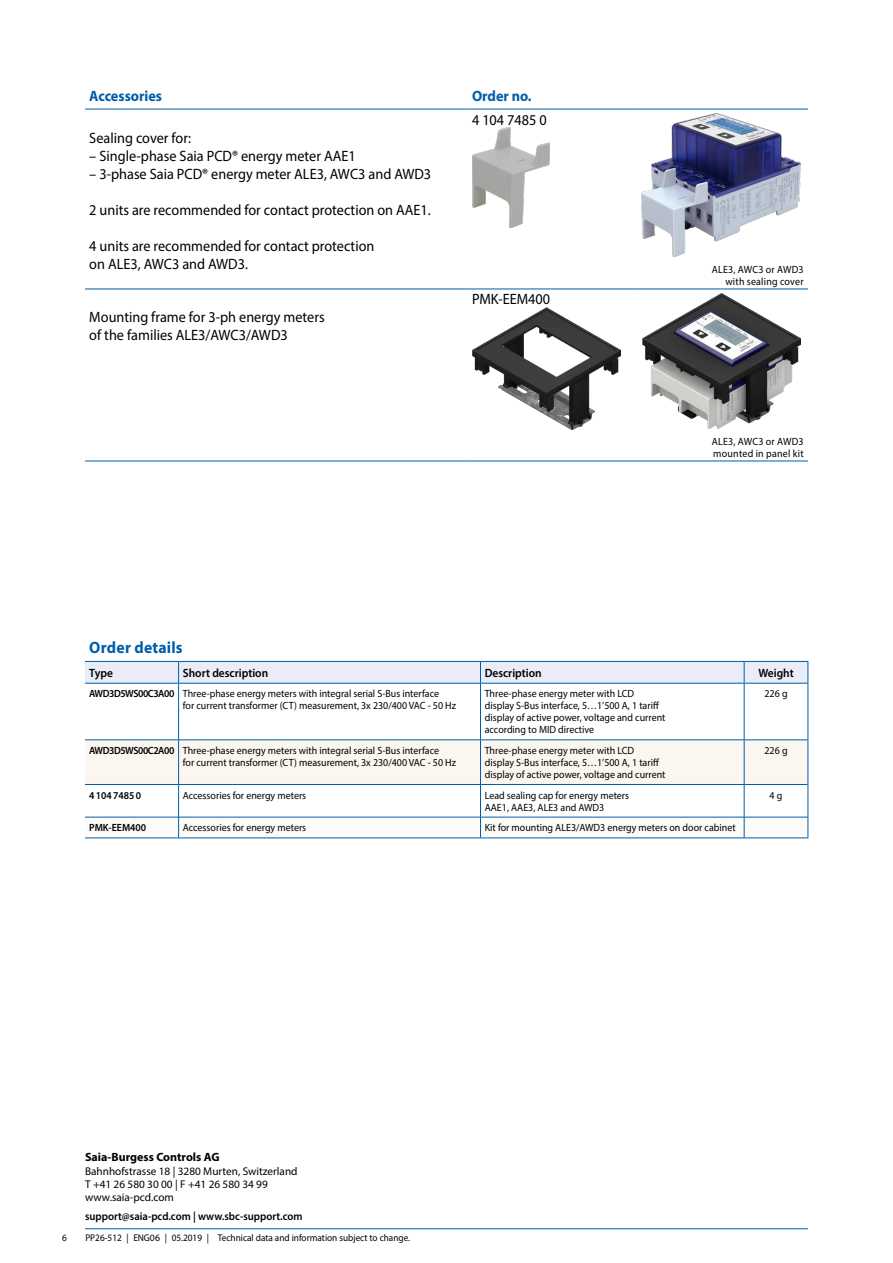
<style>
.page{position:relative;width:893px;height:1263px;background:#fff}
.page>*{position:absolute;margin:0;border:0;box-sizing:border-box;transform-origin:0 0}
.Tabellentitel__blau{font:700 16.5px "Myriad Pro";letter-spacing:.015em;color:#005da9;scale:.95 1}
.Grundschrift__linksb{font:15px/18px "Myriad Pro";color:#000;scale:.95 1}
.Untertitel__blau__bo{font:700 15px "Myriad Pro";color:#005da9;scale:.95 1}
.Untertitel__schwarz{font:600 12px "Myriad Pro";color:#000;scale:.95 1}
.t1{font:700 12px "Myriad Pro";color:#000}
.t2{font:11.25px/12.8px "Myriad Pro";color:#000}
.t3{font:600 11.25px "Myriad Pro";color:#000;scale:.95 1}
.Grundschrift__linksb-2{font:10.5px/12px "Myriad Pro";color:#000;scale:.95 1}
.Grundtext__9_10pt{font:10.5px/12px "Myriad Pro";letter-spacing:.02em;color:#000;text-align:right;scale:.95 1}
.Untertitel__schwarz-2{font:600 10.5px "Myriad Pro";letter-spacing:-.045em;color:#000;scale:.95 1}
.Grundschrift__linksb-3{font:600 10.5px "Myriad Pro";color:#000;scale:.95 1}
.Untertitel__schwarz-3{font:600 10.5px "Myriad Pro";color:#000;scale:.95 1}
.t4{font:9.75px "Myriad Pro";color:#000;scale:.95 1}
</style>
<div class="page">
<hr style="left:85px;top:1228px;width:723px;height:1px;background:#005da9">
<svg style="left:85px;top:661px;width:723px;height:22px"></svg>
<hr style="left:85px;top:683px;width:94px;height:1px;background:#005da9">
<hr style="left:179px;top:683px;width:301px;height:1px;background:#005da9">
<hr style="left:480px;top:683px;width:264px;height:1px;background:#005da9">
<hr style="left:744px;top:683px;width:64px;height:1px;background:#005da9">
<hr style="left:178px;top:683px;width:1px;height:57px;background:#005da9">
<hr style="left:480px;top:683px;width:1px;height:57px;background:#005da9">
<hr style="left:744px;top:683px;width:1px;height:57px;background:#005da9">
<hr style="left:85px;top:739px;width:94px;height:1px;background:#005da9">
<hr style="left:179px;top:739px;width:301px;height:1px;background:#005da9">
<hr style="left:480px;top:739px;width:264px;height:1px;background:#005da9">
<hr style="left:807px;top:683px;width:1px;height:56px;background:#005da9">
<hr style="left:744px;top:739px;width:64px;height:1px;background:#005da9">
<svg style="left:85px;top:740px;width:723px;height:98px"></svg>
<hr style="left:85px;top:109px;width:383px;height:1px;background:#005da9">
<hr style="left:468px;top:109px;width:170px;height:1px;background:#005da9">
<hr style="left:638px;top:109px;width:170px;height:1px;background:#005da9">
<hr style="left:85px;top:289px;width:383px;height:1px;background:#005da9">
<hr style="left:468px;top:289px;width:170px;height:1px;background:#005da9">
<hr style="left:638px;top:289px;width:170px;height:1px;background:#005da9">
<hr style="left:85px;top:461px;width:383px;height:1px;background:#005da9">
<hr style="left:468px;top:461px;width:170px;height:1px;background:#005da9">
<hr style="left:638px;top:461px;width:170px;height:1px;background:#005da9">
<img style="left:472px;top:128px;width:77px;height:99px">
<img style="left:642px;top:113px;width:159px;height:143px">
<img style="left:472px;top:307px;width:149px;height:122px">
<img style="left:643px;top:293px;width:158px;height:135px">
<p class="Untertitel__blau__bo" style="left:89px;top:86px;width:78px">Accessories</p>
<p class="Untertitel__blau__bo" style="left:472px;top:86px;width:64px">Order no.</p>
<p class="Grundschrift__linksb" style="left:89px;top:128px;width:109px">Sealing cover for:</p>
<p class="Grundschrift__linksb" style="left:89px;top:146px;width:282px">– Single-phase Saia PCD® energy meter AAE1</p>
<p class="Grundschrift__linksb" style="left:89px;top:164px;width:361px">– 3-phase Saia PCD® energy meter ALE3, AWC3 and AWD3</p>
<p class="Grundschrift__linksb" style="left:89px;top:200px;width:361px">2 units are recommended for contact protection on AAE1.</p>
<p class="Grundschrift__linksb" style="left:89px;top:236px;width:302px">4 units are recommended for contact protection on ALE3, AWC3 and AWD3.</p>
<p class="Grundschrift__linksb" style="left:472px;top:110px;width:80px">4 104 7485 0</p>
<p class="Grundschrift__linksb" style="left:89px;top:308px;width:249px">Mounting frame for 3-ph energy meters of the families ALE3/AWC3/AWD3</p>
<p class="Grundschrift__linksb" style="left:472px;top:290px;width:84px">PMK-EEM400</p>
<p class="Grundtext__9_10pt" style="left:712px;top:263px;width:98px">ALE3, AWC3 or AWD3 with sealing cover</p>
<p class="Grundtext__9_10pt" style="left:712px;top:435px;width:98px;text-align:left">ALE3, AWC3 or AWD3 mounted in panel kit</p>
<p class="Tabellentitel__blau" style="left:89px;top:637px;width:100px">Order details</p>
<p class="Untertitel__schwarz" style="left:89px;top:665px;width:26px">Type</p>
<p class="Untertitel__schwarz" style="left:183px;top:665px;width:91px">Short description</p>
<p class="Untertitel__schwarz" style="left:485px;top:665px;width:62px">Description</p>
<p class="Untertitel__schwarz" style="left:758px;top:665px;width:39px">Weight</p>
<p class="Untertitel__schwarz-2" style="left:89px;top:687px;width:91px">AWD3D5WS00C3A00</p>
<p class="Grundschrift__linksb-2" style="left:183px;top:688px;width:289px">Three-phase energy meters with integral serial S-Bus interface<br>for current transformer (CT) measurement, 3x 230/400 VAC - 50 Hz</p>
<p class="Grundschrift__linksb-2" style="left:485px;top:688px;width:192px">Three-phase energy meter with LCD display S-Bus interface, 5…1’500 A, 1 tariff display of active power, voltage and current according to MID directive</p>
<p class="Grundschrift__linksb-2" style="left:764px;top:688px;width:26px">226 g</p>
<p class="Untertitel__schwarz-2" style="left:89px;top:744px;width:91px">AWD3D5WS00C2A00</p>
<p class="Grundschrift__linksb-2" style="left:183px;top:744px;width:289px">Three-phase energy meters with integral serial S-Bus interface<br>for current transformer (CT) measurement, 3x 230/400 VAC - 50 Hz</p>
<p class="Grundschrift__linksb-2" style="left:485px;top:744px;width:192px">Three-phase energy meter with LCD display S-Bus interface, 5…1’500 A, 1 tariff display of active power, voltage and current</p>
<p class="Grundschrift__linksb-2" style="left:764px;top:744px;width:26px">226 g</p>
<p class="Untertitel__schwarz-3" style="left:89px;top:788px;width:56px">410474850</p>
<p class="Grundschrift__linksb-2" style="left:183px;top:789px;width:131px">Accessories for energy meters</p>
<p class="Grundschrift__linksb-2" style="left:485px;top:789px;width:153px">Lead sealing cap for energy meters<br>AAE1, AAE3, ALE3 and AWD3</p>
<p class="Grundschrift__linksb-2" style="left:770px;top:789px;width:15px">4 g</p>
<p class="Grundschrift__linksb-3" style="left:89px;top:821px;width:61px">PMK-EEM400</p>
<p class="Grundschrift__linksb-2" style="left:183px;top:822px;width:131px">Accessories for energy meters</p>
<p class="Grundschrift__linksb-2" style="left:485px;top:822px;width:266px">Kit for mounting ALE3/AWD3 energy meters on door cabinet</p>
<p class="t1" style="left:85px;top:1149px;width:136px">Saia-Burgess Controls AG</p>
<p class="t2" style="left:85px;top:1165px;width:214px">Bahnhofstrasse 18 | 3280 Murten, Switzerland<br>T +41 26 580 30 00 | F +41 26 580 34 99 www.saia-pcd.com</p>
<p class="t3" style="left:85px;top:1209px;width:230px">support@saia-pcd.com | www.sbc-support.com</p>
<p class="t4" style="left:62px;top:1231px;width:7px">6</p>
<p class="t4" style="left:85px;top:1231px;width:343px">PP26-512 | ENG06 | 05.2019 | Technical data and information subject to change.</p>
</div>
